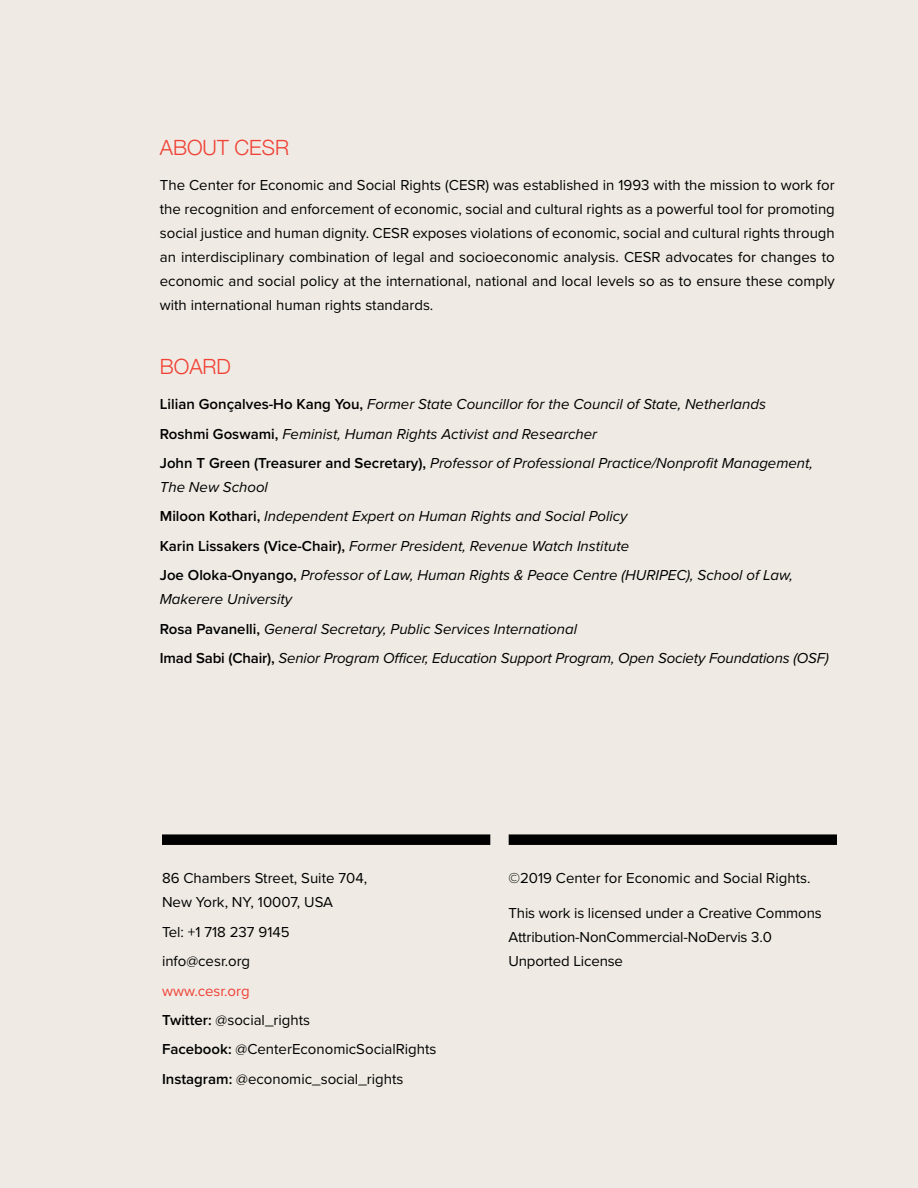
<style>
.page{position:relative;width:918px;height:1188px;background:#ede8e0}
.page>*{position:absolute;margin:0;border:0;box-sizing:border-box;transform-origin:0 0}
.t1{font:300 21px "Helvetica Neue";color:#ef4136}
.t2{font:15px/24px "Proxima Nova";color:#000}
.t3{font:italic 15px/29.4px "Proxima Nova";color:#000}
.s1{font-weight:600;font-style:normal}
.s2{color:#ef4136}
.s3{font-weight:600}
</style>
<div class="page">
<div style="left:162px;top:834px;width:328px;height:11px;background:#000"></div>
<div style="left:509px;top:834px;width:328px;height:11px;background:#000"></div>
<h1 class="t1" style="left:160px;top:130px;width:131px">ABOUT CESR</h1>
<p class="t2" style="left:160px;top:172px;width:677px;text-align:justify">The Center for Economic and Social Rights (CESR) was established in 1993 with the mission to work for the recognition and enforcement of economic, social and cultural rights as a powerful tool for promoting social justice and human dignity. CESR exposes violations of economic, social and cultural rights through an interdisciplinary combination of legal and socioeconomic analysis. CESR advocates for changes to economic and social policy at the international, national and local levels so as to ensure these comply with international human rights standards.</p>
<h1 class="t1" style="left:160px;top:350px;width:73px">BOARD</h1>
<p class="t3" style="left:160px;top:389px;width:655px"><span class="s1">Lilian Gonçalves-Ho Kang You,</span> Former State Councillor for the Council of State, Netherlands<br><span class="s1">Roshmi Goswami,</span> Feminist, Human Rights Activist and Researcher<br><span class="s1">John T Green (Treasurer and Secretary),</span> Professor of Professional Practice/Nonprofit Management,</p>
<p class="t3" style="left:160px;top:472px;width:635px">The New School<br><span class="s1">Miloon Kothari,</span> Independent Expert on Human Rights and Social Policy<br><span class="s1">Karin Lissakers (Vice-Chair),</span> Former President, Revenue Watch Institute<br><span class="s1">Joe Oloka-Onyango,</span> Professor of Law, Human Rights &amp; Peace Centre (HURIPEC), School of Law,</p>
<p class="t3" style="left:160px;top:584px;width:670px">Makerere University<br><span class="s1">Rosa Pavanelli,</span> General Secretary, Public Services International<br><span class="s1">Imad Sabi (Chair),</span> Senior Program Officer, Education Support Program, Open Society Foundations (OSF)</p>
<p class="t2" style="left:162px;top:866px;width:207px">86 Chambers Street, Suite 704,<br>New York, NY, 10007, USA</p>
<p class="t2" style="left:162px;top:916px;width:129px;line-height:29.4px">Tel: +1 718 237 9145 info@cesr.org</p>
<p class="t2" style="left:162px;top:975px;width:276px;line-height:29.4px"><span class="s2">www.cesr.org<br></span><span class="s3">Twitter:</span> @social_rights<br><span class="s3">Facebook:</span> @CenterEconomicSocialRights<br><span class="s3">Instagram:</span> @economic_social_rights</p>
<p class="t2" style="left:508px;top:866px;width:304px">©2019 Center for Economic and Social Rights.</p>
<p class="t2" style="left:508px;top:900px;width:315px">This work is licensed under a Creative Commons<br>Attribution-NonCommercial-NoDervis 3.0<br>Unported License</p>
</div>
